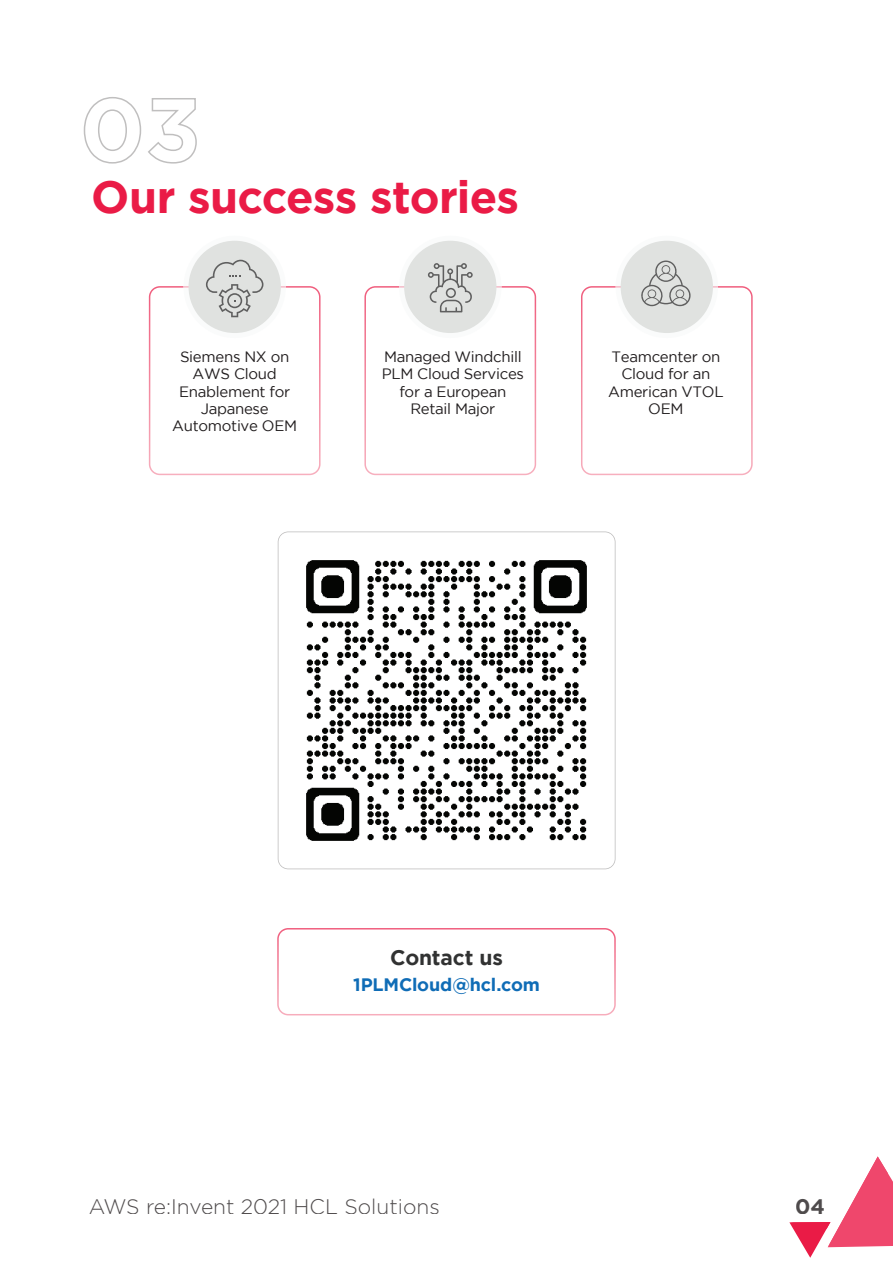
<style>
.page{position:relative;width:893px;height:1263px;background:#fff}
.page>*{position:absolute;margin:0;border:0;box-sizing:border-box;transform-origin:0 0}
.t1{font:700 45px "Gotham";letter-spacing:-.015em;color:#ea1b46}
.t2{font:300 21px "Gotham";color:#4f4b4c}
.t3{font:700 21px "Gotham";letter-spacing:-.01em;color:#313232}
.t4{font:700 21px "Gotham";color:#4f4b4c}
.t5{font:700 18px "Gotham";letter-spacing:-.01em;color:#0f6cb6}
.t6{font:15px/17.2px "Gotham";letter-spacing:-.02em;color:#211d1e;text-align:center}
</style>
<div class="page">
<svg style="left:789px;top:1156px;width:104px;height:102px"></svg>
<svg style="left:83px;top:97px;width:114px;height:67px"></svg>
<svg style="left:277px;top:928px;width:339px;height:87px"></svg>
<svg style="left:149px;top:240px;width:172px;height:235px"></svg>
<svg style="left:364px;top:240px;width:172px;height:235px"></svg>
<svg style="left:581px;top:240px;width:172px;height:235px"></svg>
<img style="left:278px;top:531px;width:337px;height:338px">
<h1 class="t1" style="left:91px;top:171px;width:429px">Our success stories</h1>
<p class="t6" style="left:172px;top:348px;width:126px">Siemens NX on<br>AWS Cloud<br>Enablement for<br>Japanese<br>Automotive OEM</p>
<p class="t6" style="left:382px;top:348px;width:144px">Managed Windchill<br>PLM Cloud Services for a European<br>Retail Major</p>
<p class="t6" style="left:608px;top:348px;width:117px">Teamcenter on<br>Cloud for an<br>American VTOL<br>OEM</p>
<h2 class="t3" style="left:390px;top:945px;width:114px">Contact us</h2>
<p class="t5" style="left:353px;top:974px;width:188px">1PLMCloud@hcl.com</p>
<h2 class="t2" style="left:89px;top:1195px;width:352px">AWS re:Invent 2021 HCL Solutions</h2>
<h2 class="t4" style="left:795px;top:1194px;width:31px">04</h2>
</div>
